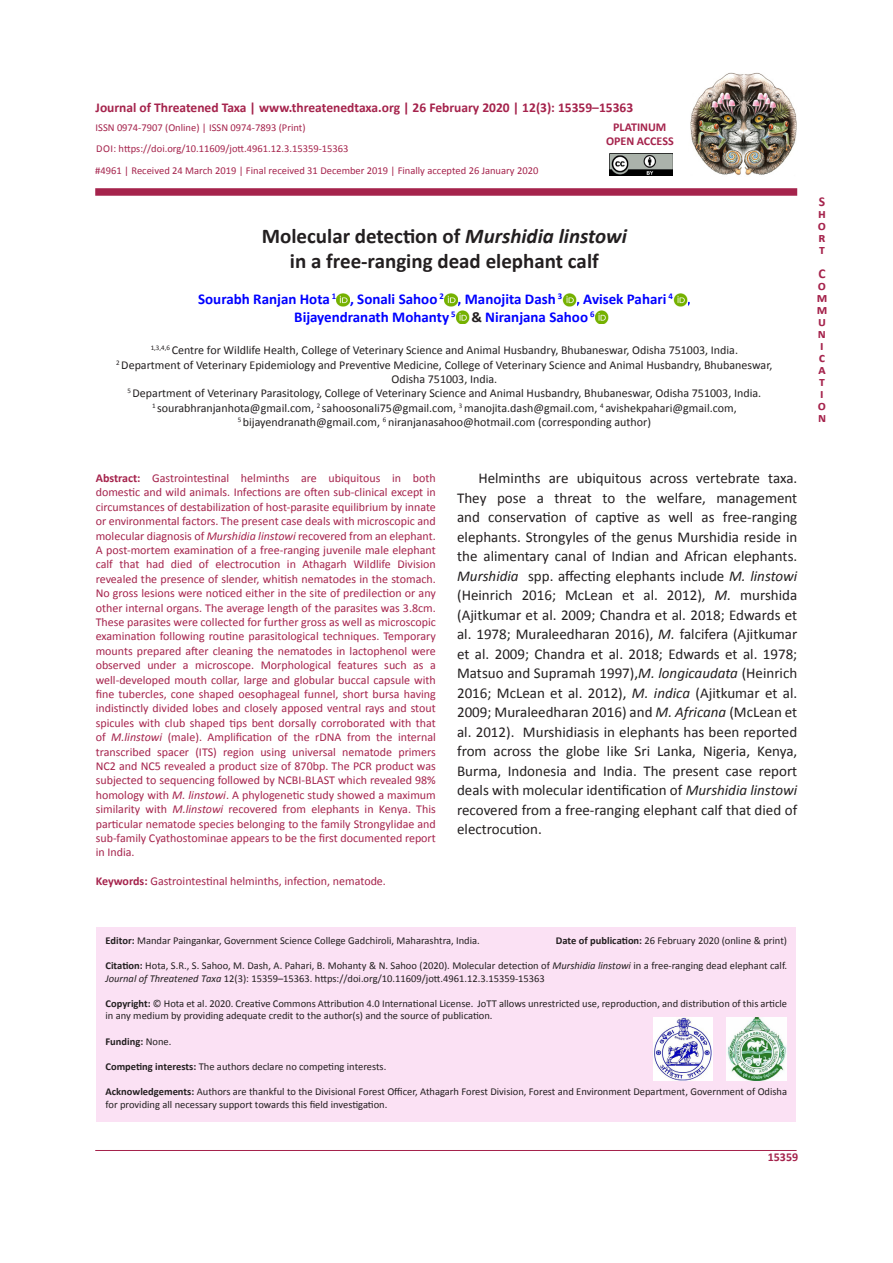
<style>
.page{position:relative;width:893px;height:1263px;background:#fff}
.page>*{position:absolute;margin:0;border:0;box-sizing:border-box;transform-origin:0 0}
.t1{font:700 21px "Calibri";color:#231f20}
.t2{font:15px/19.5px "Calibri";color:#231f20;text-align:justify}
.t3{font:700 15px "Calibri";color:#00f}
.t4{font:700 13.5px "Calibri";color:#a5234c}
.t5{font:13.5px "Calibri Bold 2";color:#a5234c}
.t6{font:12px/14.4px "Calibri";color:#a5234c;text-align:justify}
.t7{font:12px/14.4px "Calibri";color:#231f20;text-align:center}
.jott_notes_citation{font:700 12px "Calibri";color:#a5234c}
.t8{font:12px "Calibri Bold 2";color:#a5234c}
.jott_notes_citation-2{font:10.5px/12.6px "Calibri";color:#231f20}
.jott_notes_citation-3{font:10.5px "Calibri";color:#a5234c}
.t9{font:10.5px "Calibri 2";color:#231f20}
.Body{font:10.5px "Calibri";color:#231f20}
.Body-2{font:700 10.5px "Calibri";color:#231f20}
.s1{font-family:"Calibri 2"}
.s2{font-family:"Calibri Bold Italic 2";font-weight:400}
.s3{font-family:"Calibri Bold 2";font-weight:400}
.s4{font-family:"Calibri Bold 2";font-weight:400;color:#231f20}
.s5{font-weight:700}
.s6{font-style:italic}
.s7{font-family:"Calibri Bold 2"}
.s8{font-family:"Calibri";font-weight:700}
.s9{font-family:"Calibri 2";font-weight:400}
</style>
<div class="page">
<div style="left:96px;top:927px;width:700px;height:195px;background:#fbe1f4"></div>
<img style="left:690px;top:72px;width:107px;height:103px">
<img style="left:609px;top:154px;width:63px;height:22px">
<hr style="left:95px;top:1150px;width:702px;height:1px;background:#a5234c">
<div style="left:95px;top:188px;width:702px;height:8px;background:#a5234c"></div>
<img style="left:336px;top:293px;width:14px;height:13px">
<svg style="left:456px;top:311px;width:13px;height:13px"></svg>
<svg style="left:595px;top:311px;width:13px;height:13px"></svg>
<img style="left:444px;top:293px;width:14px;height:13px">
<svg style="left:563px;top:293px;width:13px;height:13px"></svg>
<svg style="left:674px;top:293px;width:13px;height:13px"></svg>
<img style="left:654px;top:1017px;width:58px;height:63px">
<img style="left:726px;top:1017px;width:61px;height:63px">
<p class="t4" style="left:96px;top:99px;width:539px">Journal of Threatened Taxa | www.threatenedtaxa.org | 26 February 2020 | 12(3): 15359–15363</p>
<p class="jott_notes_citation-3" style="left:96px;top:121px;width:211px">ISSN 0974-7907 (Online) | ISSN 0974-7893 (Print)</p>
<p class="jott_notes_citation-3" style="left:96px;top:142px;width:254px">DOI<span class="s1">:</span> https://doi.org/10.11609/jott.4<span class="s1">961.12.3.</span>15359-15363</p>
<p class="jott_notes_citation-3" style="left:95px;top:164px;width:445px">#4961 | Received 24 March 2019 | Final received 31 December 2019 | Finally accepted 26 January 2020</p>
<p class="jott_notes_citation" style="left:613px;top:119px;width:55px">PLATINUM</p>
<p class="jott_notes_citation" style="left:606px;top:133px;width:69px">OPEN ACCESS</p>
<p class="t1" style="left:262px;top:222px;width:367px">Molecular detection of <span class="s2">Murshidia linstowi</span></p>
<p class="t1" style="left:290px;top:247px;width:311px">in a free-ranging dead elephant calf</p>
<p class="t3" style="left:198px;top:289px;width:494px">Sourabh Ranjan Hota <sup>1</sup> , Sonali Sahoo <sup>2</sup> , Manojita Dash <sup>3</sup> , Avisek Pahari <sup>4</sup> <span class="s3">,</span></p>
<p class="t3" style="left:294px;top:307px;width:302px">Bijayendranath Mohanty <sup>5</sup> <span class="s4">&amp;</span> Niranjana Sahoo <sup>6</sup></p>
<p class="t7" style="left:151px;top:343px;width:589px"><sup>1,3,4,6</sup> Centre for Wildlife Health, College of Veterinary Science and Animal Husbandry, Bhubaneswar, Odisha 751003, India.</p>
<p class="t7" style="left:116px;top:357px;width:658px"><sup>2</sup> Department of Veterinary Epidemiology and Preventive Medicine, College of Veterinary Science and Animal Husbandry, Bhubaneswar,<br>Odisha 751003, India.</p>
<p class="t7" style="left:127px;top:386px;width:635px"><sup>5</sup> Department of Veterinary Parasitology, College of Veterinary Science and Animal Husbandry, Bhubaneswar, Odisha 751003, India.</p>
<p class="t7" style="left:152px;top:401px;width:586px"><sup>1</sup> sourabhranjanhota@gmail.com<span class="s1">,</span> <sup>2</sup> sahoosonali75@gmail.com<span class="s1">,</span> <sup>3</sup> manojita.dash@gmail.com<span class="s1">,</span> <sup>4</sup> avishekpahari@gmail.com<span class="s1">,</span></p>
<p class="t7" style="left:238px;top:415px;width:415px"><sup>5</sup> bijayendranath@gmail.com<span class="s1">,</span> <sup>6</sup> niranjanasahoo@hotmail.com <span class="s1">(corresponding author)</span></p>
<p class="t6" style="left:96px;top:471px;width:342px"><span class="s5">Abstract:</span> Gastrointestinal helminths are ubiquitous in both domestic and wild animals. Infections are often sub-clinical except in circumstances of destabilization of host-parasite equilibrium by innate or environmental factors. The present case deals with microscopic and molecular diagnosis of <span class="s6">Murshidia linstowi</span> recovered from an elephant.<br>A post-mortem examination of a free-ranging juvenile male elephant calf that had died of electrocution in Athagarh Wildlife Division revealed the presence of slender, whitish nematodes in the stomach.<br>No gross lesions were noticed either in the site of predilection or any other internal organs. The average length of the parasites was 3.8cm.<br>These parasites were collected for further gross as well as microscopic examination following routine parasitological techniques. Temporary mounts prepared after cleaning the nematodes in lactophenol were observed under a microscope. Morphological features such as a well-developed mouth collar, large and globular buccal capsule with fine tubercles, cone shaped oesophageal funnel, short bursa having indistinctly divided lobes and closely apposed ventral rays and stout spicules with club shaped tips bent dorsally corroborated with that of <span class="s6">M.linstowi</span> (male). Amplification of the rDNA from the internal transcribed spacer (ITS) region using universal nematode primers NC2 and NC5 revealed a product size of 870bp. The PCR product was subjected to sequencing followed by NCBI-BLAST which revealed 98% homology with <span class="s6">M. linstowi</span>. A phylogenetic study showed a maximum similarity with <span class="s6">M.linstowi</span> recovered from elephants in Kenya. This particular nematode species belonging to the family Strongylidae and sub-family Cyathostominae appears to be the first documented report <span class="s1">in India.</span></p>
<p class="t6" style="left:96px;top:874px;width:292px"><span class="s5">Keywords:</span> Gastrointestinal helminths, infection, nematode.</p>
<p class="t2" style="left:457px;top:468px;width:342px;text-indent:21px">Helminths are ubiquitous across vertebrate taxa.<br>They pose a threat to the welfare, management and conservation of captive as well as free-ranging elephants. Strongyles of the genus Murshidia reside in the alimentary canal of Indian and African elephants.<br><span class="s6">Murshidia</span> spp. affecting elephants include <span class="s6">M. linstowi </span>(Heinrich 2016; McLean et al. 2012), <span class="s6">M.</span> <span class="s1">murshida </span>(Ajitkumar et al. 2009; Chandra et al. 2018; Edwards et al. 1978; Muraleedharan 2016), <span class="s6">M.</span> falcifera (Ajitkumar et al. 2009; Chandra et al. 2018; Edwards et al. 1978; Matsuo and Supramah 1997),<span class="s6">M. longicaudata</span> <span class="s1">(Heinrich </span>2016; McLean et al. 2012), <span class="s6">M. indica</span> (Ajitkumar et al.<br><span class="s1">2009; Muraleedharan 2016) and</span> <span class="s6">M. Africana</span> (McLean et <span class="s1">al. 2012). Murshidiasis in elephants has been reported </span>from across the globe like Sri Lanka, Nigeria, Kenya, Burma, Indonesia and India. The present case report deals with molecular identification of <span class="s6">Murshidia linstowi </span>recovered from a free-ranging elephant calf that died of electrocution.</p>
<p class="t9" style="left:105px;top:934px;width:376px"><span class="s7">Editor:</span> Mandar Paingankar, Government Science College Gadchiroli, Maharashtra, India.</p>
<p class="t9" style="left:556px;top:934px;width:233px"><span class="s8">Date of publication:</span> 26 February 2020 (online &amp; print)</p>
<p class="jott_notes_citation-2" style="left:105px;top:959px;width:683px"><span class="s5">Citation:</span> <span class="s1">Hota, S.R., S. Sahoo, M. Dash, A. Pahari, B. Mohanty &amp; N. Sahoo (2020).</span> Molecular detection of <span class="s6">Murshidia linstowi</span> in a free-ranging dead elephant calf<span class="s1">.<br></span><span class="s6">Journal of Threatened Taxa</span> <span class="s1">12(3): 15359–15363.</span> https://doi.org/10.11609/jott.4<span class="s1">961.12.3.</span>15359-15363</p>
<p class="jott_notes_citation-2" style="left:105px;top:997px;width:683px"><span class="s7">Copyright:</span> <span class="s1">© Hota et al. 2020</span>. Creative Commons Attribution 4.0 International License. JoTT allows unrestricted use, reproduction, and distribution of this article in any medium by providing adequate credit to the author(s) and the source of publication.</p>
<p class="Body-2" style="left:105px;top:1034px;width:67px">Funding: <span class="s9">None.</span></p>
<p class="Body" style="left:105px;top:1060px;width:282px"><span class="s5">Competing interests:</span> The authors declare no competing interests.</p>
<p class="jott_notes_citation-2" style="left:105px;top:1085px;width:683px"><span class="s5">Acknowledgements:</span> Authors are thankful to the Divisional Forest Officer, Athagarh Forest Division, Forest and Environment Department, Government of Odisha for providing all necessary support towards this field investigation.</p>
<p class="t8" style="left:768px;top:1149px;width:32px">15359</p>
<p class="t5" style="left:819px;top:193px;width:8px">S</p>
<p class="t4" style="left:818px;top:205px;width:9px">h</p>
<p class="t4" style="left:818px;top:217px;width:10px">o</p>
<p class="t4" style="left:818px;top:229px;width:8px">r</p>
<p class="t4" style="left:819px;top:241px;width:7px">t</p>
<p class="t5" style="left:818px;top:265px;width:9px">C</p>
<p class="t4" style="left:818px;top:277px;width:10px">o</p>
<p class="t4" style="left:817px;top:289px;width:12px">m</p>
<p class="t4" style="left:817px;top:301px;width:12px">m</p>
<p class="t4" style="left:818px;top:313px;width:9px">u</p>
<p class="t4" style="left:818px;top:325px;width:10px">n</p>
<p class="t4" style="left:820px;top:337px;width:5px">i</p>
<p class="t4" style="left:819px;top:349px;width:8px">c</p>
<p class="t4" style="left:818px;top:361px;width:9px">a</p>
<p class="t4" style="left:819px;top:373px;width:7px">t</p>
<p class="t4" style="left:820px;top:385px;width:5px">i</p>
<p class="t4" style="left:818px;top:397px;width:10px">o</p>
<p class="t4" style="left:818px;top:409px;width:10px">n</p>
</div>
